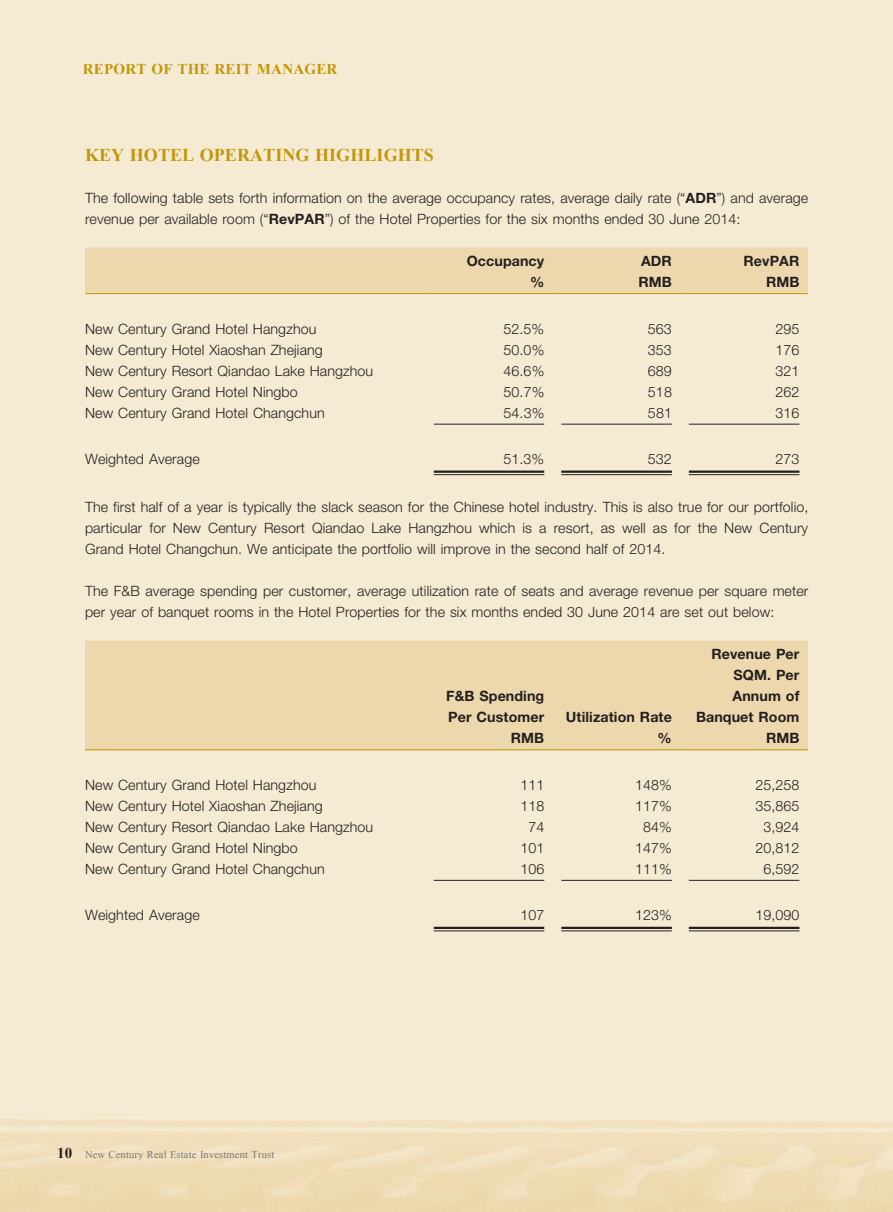
<style>
.page{position:relative;width:893px;height:1212px;background:#fff}
.page>*{position:absolute;margin:0;border:0;box-sizing:border-box;transform-origin:0 0}
.t1{font:700 18px "Times New Roman";letter-spacing:.005em;color:#c49608}
.t2{font:700 15px "Times New Roman";letter-spacing:.015em;color:#c49608}
.t3{font:300 14.25px/21px "Helvetica Neue LT Std";letter-spacing:.005em;color:#231f20}
.t4{font:700 14.25px/21px "Helvetica Neue LT Std";letter-spacing:.005em;color:#231f20}
.t5{font:10.5px "Times New Roman";letter-spacing:.015em;color:#76787b}
.s1{font-weight:700}
.s2{font-weight:700;font-size:15px;color:#231f20}
</style>
<div class="page">
<div style="left:85px;top:247px;width:723px;height:46px;background:#edd8ad"></div>
<hr style="left:85px;top:293px;width:340px;height:1px;background:#c49608">
<hr style="left:425px;top:293px;width:128px;height:1px;background:#c49608">
<hr style="left:553px;top:293px;width:127px;height:1px;background:#c49608">
<hr style="left:680px;top:293px;width:128px;height:1px;background:#c49608">
<hr style="left:434px;top:424px;width:110px;height:1px;background:#231f20">
<hr style="left:561px;top:424px;width:111px;height:1px;background:#231f20">
<hr style="left:689px;top:424px;width:110px;height:1px;background:#231f20">
<hr style="left:434px;top:470px;width:110px;height:3px;background:#231f20">
<hr style="left:434px;top:474px;width:110px;height:1px;background:#231f20">
<hr style="left:561px;top:470px;width:111px;height:3px;background:#231f20">
<hr style="left:561px;top:474px;width:111px;height:1px;background:#231f20">
<hr style="left:689px;top:470px;width:110px;height:3px;background:#231f20">
<hr style="left:689px;top:474px;width:110px;height:1px;background:#231f20">
<div style="left:85px;top:641px;width:723px;height:108px;background:#edd8ad"></div>
<hr style="left:85px;top:749px;width:340px;height:1px;background:#c49608">
<hr style="left:425px;top:749px;width:128px;height:1px;background:#c49608">
<hr style="left:553px;top:749px;width:127px;height:1px;background:#c49608">
<hr style="left:680px;top:749px;width:128px;height:1px;background:#c49608">
<hr style="left:434px;top:880px;width:110px;height:1px;background:#231f20">
<hr style="left:561px;top:880px;width:111px;height:1px;background:#231f20">
<hr style="left:689px;top:880px;width:110px;height:1px;background:#231f20">
<hr style="left:434px;top:927px;width:110px;height:2px;background:#231f20">
<hr style="left:434px;top:930px;width:110px;height:1px;background:#231f20">
<hr style="left:561px;top:927px;width:111px;height:2px;background:#231f20">
<hr style="left:561px;top:930px;width:111px;height:1px;background:#231f20">
<hr style="left:689px;top:927px;width:110px;height:2px;background:#231f20">
<hr style="left:689px;top:930px;width:110px;height:1px;background:#231f20">
<p class="t2" style="left:83px;top:59px;width:256px">REPORT OF THE REIT MANAGER</p>
<p class="t1" style="left:85px;top:143px;width:59px">KEY HOTEL</p>
<p class="t1" style="left:200px;top:143px;width:14px">OPERAT</p>
<p class="t1" style="left:275px;top:143px;width:136px">ING HIGHLIGHTS</p>
<p class="t3" style="left:85px;top:187px;width:725px">The following table sets forth information on the average occupancy rates, average daily rate (“<span class="s1">ADR</span>”) and average revenue per available room (“<span class="s1">RevPAR</span>”) of the Hotel Properties for the six months ended 30 June 2014:</p>
<p class="t4" style="left:467px;top:250px;width:79px">Occupancy</p>
<p class="t4" style="left:641px;top:250px;width:32px">ADR</p>
<p class="t4" style="left:743px;top:250px;width:57px">RevPAR</p>
<p class="t4" style="left:530px;top:271px;width:16px">%</p>
<p class="t4" style="left:638px;top:271px;width:35px">RMB</p>
<p class="t4" style="left:766px;top:271px;width:35px">RMB</p>
<p class="t3" style="left:85px;top:318px;width:233px">New Century Grand Hotel Hangzhou</p>
<p class="t3" style="left:503px;top:318px;width:42px">52.5%</p>
<p class="t3" style="left:648px;top:318px;width:25px">563</p>
<p class="t3" style="left:775px;top:318px;width:25px">295</p>
<p class="t3" style="left:85px;top:339px;width:239px">New Century Hotel Xiaoshan Zhejiang</p>
<p class="t3" style="left:503px;top:339px;width:42px">50.0%</p>
<p class="t3" style="left:648px;top:339px;width:25px">353</p>
<p class="t3" style="left:775px;top:339px;width:25px">176</p>
<p class="t3" style="left:85px;top:360px;width:290px">New Century Resort Qiandao Lake Hangzhou</p>
<p class="t3" style="left:504px;top:360px;width:42px">46.6%</p>
<p class="t3" style="left:648px;top:360px;width:25px">689</p>
<p class="t3" style="left:775px;top:360px;width:25px">321</p>
<p class="t3" style="left:85px;top:381px;width:214px">New Century Grand Hotel Ningbo</p>
<p class="t3" style="left:504px;top:381px;width:42px">50.7%</p>
<p class="t3" style="left:648px;top:381px;width:25px">518</p>
<p class="t3" style="left:775px;top:381px;width:25px">262</p>
<p class="t3" style="left:85px;top:402px;width:241px">New Century Grand Hotel Changchun</p>
<p class="t3" style="left:504px;top:402px;width:42px">54.3%</p>
<p class="t3" style="left:648px;top:402px;width:25px">581</p>
<p class="t3" style="left:775px;top:402px;width:25px">316</p>
<p class="t3" style="left:85px;top:448px;width:116px">Weighted Average</p>
<p class="t3" style="left:503px;top:448px;width:42px">51.3%</p>
<p class="t3" style="left:648px;top:448px;width:25px">532</p>
<p class="t3" style="left:775px;top:448px;width:25px">273</p>
<p class="t3" style="left:85px;top:496px;width:725px;text-align:justify">The first half of a year is typically the slack season for the Chinese hotel industry. This is also true for our portfolio, particular for New Century Resort Qiandao Lake Hangzhou which is a resort, as well as for the New Century Grand Hotel Changchun. We anticipate the portfolio will improve in the second half of 2014.</p>
<p class="t3" style="left:85px;top:580px;width:725px">The F&amp;B average spending per customer, average utilization rate of seats and average revenue per square meter per year of banquet rooms in the Hotel Properties for the six months ended 30 June 2014 are set out below:</p>
<p class="t4" style="left:446px;top:685px;width:100px">F&amp;B Spending<br>Per Customer</p>
<p class="t4" style="left:566px;top:706px;width:107px">Utilization Rate</p>
<p class="t4" style="left:696px;top:643px;width:105px;text-align:right">Revenue Per<br>SQM. Per<br>Annum of<br>Banquet Room</p>
<p class="t4" style="left:511px;top:727px;width:35px">RMB</p>
<p class="t4" style="left:658px;top:727px;width:16px">%</p>
<p class="t4" style="left:766px;top:727px;width:35px">RMB</p>
<p class="t3" style="left:85px;top:774px;width:233px">New Century Grand Hotel Hangzhou</p>
<p class="t3" style="left:520px;top:774px;width:25px">111</p>
<p class="t3" style="left:635px;top:774px;width:38px">148%</p>
<p class="t3" style="left:755px;top:774px;width:46px">25,258</p>
<p class="t3" style="left:85px;top:795px;width:239px">New Century Hotel Xiaoshan Zhejiang</p>
<p class="t3" style="left:520px;top:795px;width:25px">118</p>
<p class="t3" style="left:635px;top:795px;width:38px">117%</p>
<p class="t3" style="left:755px;top:795px;width:46px">35,865</p>
<p class="t3" style="left:85px;top:816px;width:290px">New Century Resort Qiandao Lake Hangzhou</p>
<p class="t3" style="left:528px;top:816px;width:17px">74</p>
<p class="t3" style="left:643px;top:816px;width:30px">84%</p>
<p class="t3" style="left:763px;top:816px;width:38px">3,924</p>
<p class="t3" style="left:85px;top:837px;width:214px">New Century Grand Hotel Ningbo</p>
<p class="t3" style="left:520px;top:837px;width:25px">101</p>
<p class="t3" style="left:635px;top:837px;width:38px">147%</p>
<p class="t3" style="left:755px;top:837px;width:46px">20,812</p>
<p class="t3" style="left:85px;top:858px;width:241px">New Century Grand Hotel Changchun</p>
<p class="t3" style="left:520px;top:858px;width:25px">106</p>
<p class="t3" style="left:635px;top:858px;width:38px">111%</p>
<p class="t3" style="left:763px;top:858px;width:38px">6,592</p>
<p class="t3" style="left:85px;top:904px;width:116px">Weighted Average</p>
<p class="t3" style="left:520px;top:904px;width:25px">107</p>
<p class="t3" style="left:635px;top:904px;width:38px">123%</p>
<p class="t3" style="left:755px;top:904px;width:46px">19,090</p>
<p class="t5" style="left:57px;top:1148px;width:219px"><span class="s2">10</span> New Century Real Estate Investment Trust</p>
</div>
